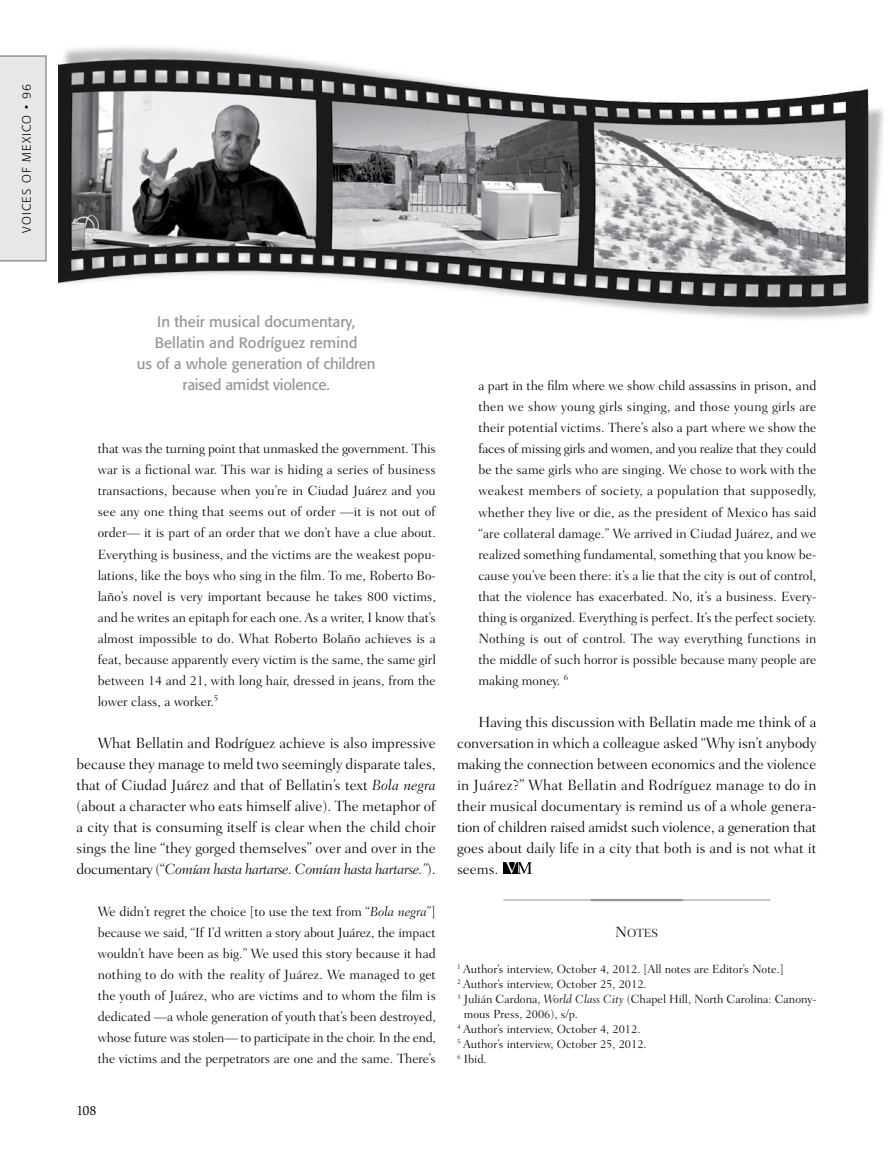
<style>
.page{position:relative;width:893px;height:1149px;background:#fff}
.page>*{position:absolute;margin:0;border:0;box-sizing:border-box;transform-origin:0 0}
.t1{font:300 15px/21px "Fairfield LH";color:#000;text-align:justify}
.t2{font:15px/21px "Formata";color:#939598;text-align:center}
.t3{font:300 13.5px/21px "Fairfield LH";color:#000;text-align:justify}
.t4{font:13.5px "Slimbach";color:#000}
.t5{font:300 12px "Fairfield LH";color:#000}
.t6{font:300 12px "Formata";letter-spacing:.1em;color:#000}
.t7{font:12px "Fairfield LH Light SC800";color:#000}
.s1{font-family:"Formata Light SC800";font-weight:400}
.s2{font-style:italic}
.s3{font-size:15px}
</style>
<div class="page">
<div style="left:0;top:55px;width:47px;height:206px;background:#e6e7e8"></div>
<img style="left:58px;top:47px;width:826px;height:272px">
<hr style="left:503px;top:899px;width:267px;height:1px;background:#939598">
<hr style="left:591px;top:898px;width:92px;height:2px;background:#939598">
<div style="left:503px;top:861px;width:14px;height:12px;background:#000"></div>
<svg style="left:505px;top:861px;width:27px;height:12px"></svg>
<p class="t6" style="left:20px;top:233px;width:150px;rotate:-90deg">Voices of Mexico • <span class="s1">96</span></p>
<p class="t2" style="left:137px;top:310px;width:240px">In their musical documentary,<br>Bellatin and Rodríguez remind<br>us of a whole generation of children raised amidst violence.</p>
<p class="t3" style="left:98px;top:438px;width:340px">that was the turning point that unmasked the government. This war is a fictional war. This war is hiding a series of business transactions, because when you’re in Ciudad Juárez and you see any one thing that seems out of order —it is not out of order— it is part of an order that we don’t have a clue about.<br>Everything is business, and the victims are the weakest popu&shy;lations, like the boys who sing in the film. To me, Roberto Bo&shy;laño’s novel is very important because he takes 800 victims, and he writes an epitaph for each one. As a writer, I know that’s almost impossible to do. What Roberto Bolaño achieves is a feat, because apparently every victim is the same, the same girl between 14 and 21, with long hair, dressed in jeans, from the lower class, a worker.<sup>5</sup></p>
<p class="t1" style="left:77px;top:732px;width:361px;text-indent:21px">What Bellatin and Rodríguez achieve is also impressive because they manage to meld two seemingly disparate tales, that of Ciudad Juárez and that of Bellatin’s text <span class="s2">Bola negra </span>(about a character who eats himself alive). The metaphor of a city that is consuming itself is clear when the child choir sings the line “they gorged themselves” over and over in the documentary (“<span class="s2">Comían hasta hartarse. Comían hasta hartarse.”</span>).</p>
<p class="t3" style="left:98px;top:900px;width:340px">We didn’t regret the choice [to use the text from “<span class="s2">Bola negra</span>”] because we said, “If I’d written a story about Juárez, the impact wouldn’t have been as big.” We used this story because it had nothing to do with the reality of Juárez. We managed to get the youth of Juárez, who are victims and to whom the film is dedicated —a whole generation of youth that’s been destroyed, whose future was stolen— to participate in the choir. In the end, the victims and the perpetrators are one and the same. There’s</p>
<p class="t4" style="left:77px;top:1102px;width:21px">108</p>
<p class="t3" style="left:478px;top:375px;width:340px">a part in the film where we show child assassins in prison, and then we show young girls singing, and those young girls are their potential victims. There’s also a part where we show the faces of missing girls and women, and you realize that they could be the same girls who are singing. We chose to work with the weakest members of society, a population that supposedly, whether they live or die, as the president of Mexico has said “are collateral damage.” We arrived in Ciudad Juárez, and we realized something fundamental, something that you know be&shy;cause you’ve been there: it’s a lie that the city is out of control, that the violence has exacerbated. No, it’s a business. Every&shy;thing is organized. Everything is perfect. It’s the perfect society.<br>Nothing is out of control. The way everything functions in the middle of such horror is possible because many people are making money. <sup>6</sup></p>
<p class="t1" style="left:457px;top:711px;width:361px;text-indent:21px">Having this discussion with Bellatin made me think of a conversation in which a colleague asked “Why isn’t anybody making the connection between economics and the violence in Juárez?” What Bellatin and Rodríguez manage to do in their musical documentary is remind us of a whole genera&shy;tion of children raised amidst such violence, a generation that goes about daily life in a city that both is and is not what it seems.</p>
<p class="t7" style="left:615px;top:925px;width:45px"><span class="s3">N</span>OTES</p>
<p class="t5" style="left:457px;top:961px;width:328px"><sup>1</sup> Author’s interview, October 4, 2012. [All notes are Editor’s Note.]</p>
<p class="t5" style="left:457px;top:976px;width:191px"><sup>2</sup> Author’s interview, October 25, 2012.</p>
<p class="t5" style="left:457px;top:991px;width:361px"><sup>3</sup> Julián Cardona, <span class="s2">World Class City</span> (Chapel Hill, North Carolina: Canony-</p>
<p class="t5" style="left:464px;top:1006px;width:116px">mous Press, 2006), s/p.</p>
<p class="t5" style="left:457px;top:1021px;width:185px"><sup>4</sup> Author’s interview, October 4, 2012.</p>
<p class="t5" style="left:457px;top:1036px;width:191px"><sup>5</sup> Author’s interview, October 25, 2012.</p>
<p class="t5" style="left:457px;top:1051px;width:31px"><sup>6</sup> Ibid.</p>
</div>
